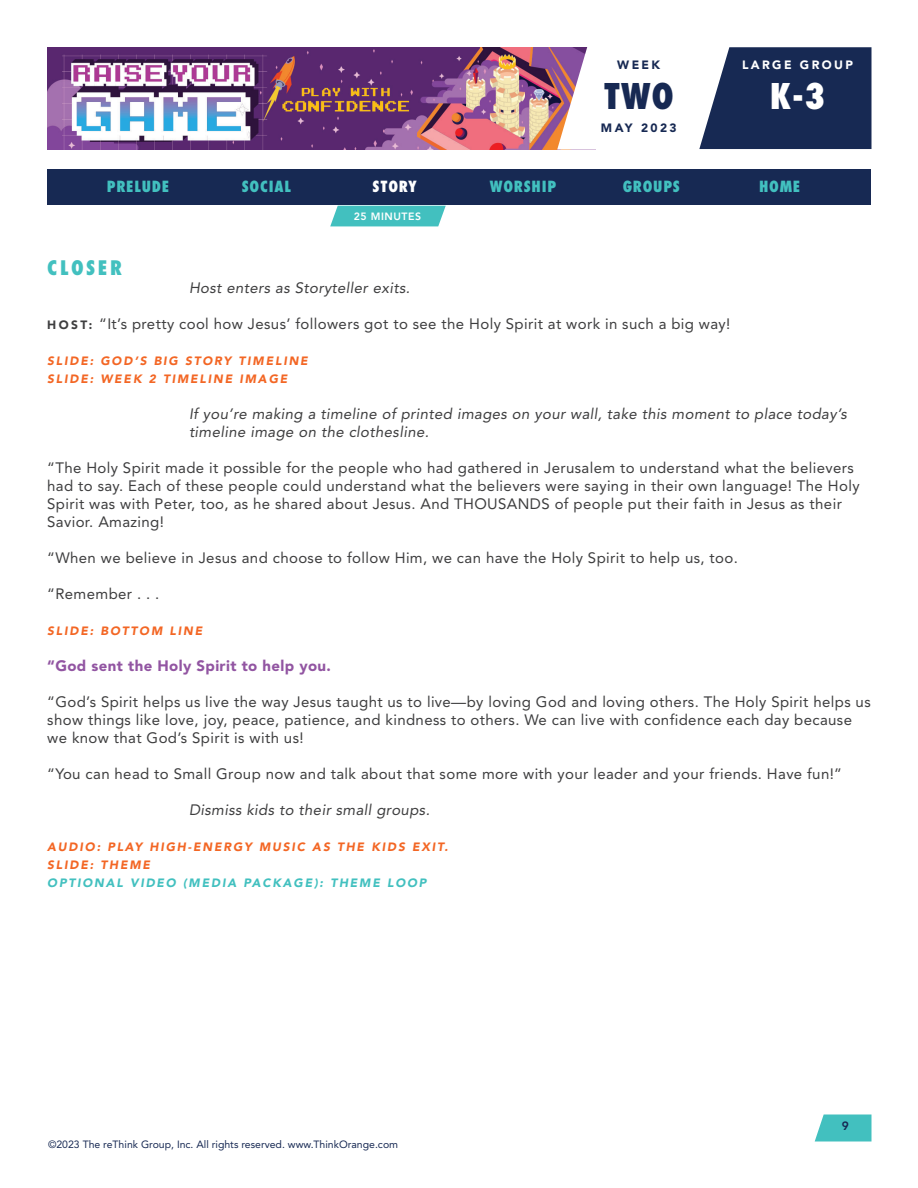
<style>
.page{position:relative;width:918px;height:1188px;background:#fff}
.page>*{position:absolute;margin:0;border:0;box-sizing:border-box;transform-origin:0 0}
.t1{font:800 condensed 34.5px "Futura Std";color:#172953}
.t2{font:800 condensed 34.5px "Futura Std";color:#fff}
.Paragraph_Style_1{font:800 condensed 19.5px "Futura Std";letter-spacing:.125em;color:#42c0bf}
.Paragraph_Style_1-2{font:15px/18px "Avenir LT Std";letter-spacing:.025em;color:#3e3e3f}
.BODY_INDENT{font:italic 15px/18px "Avenir LT Std";letter-spacing:.025em;color:#3e3e3f}
.Paragraph_Style_1-3{font:900 15px "Avenir LT Std";letter-spacing:.025em;color:#9255a2}
.t3{font:800 condensed 15px "Futura Std";letter-spacing:.05em;color:#42c0bf}
.t4{font:800 condensed 15px "Futura Std";letter-spacing:.05em;color:#fff}
.Paragraph_Style_1-4{font:italic 900 12px "Avenir LT Std";letter-spacing:.15em;color:#f36624}
.Paragraph_Style_1-5{font:italic 900 12px "Avenir LT Std";letter-spacing:.15em;color:#42c0bf}
.t5{font:900 12px "Avenir LT Std";letter-spacing:.2em;color:#172953}
.t6{font:900 12px "Avenir LT Std";letter-spacing:.2em;color:#fff}
.t7{font:800 12px "Avenir LT Std";color:#172953}
.t8{font:10.5px "Avenir LT Std";color:#172953}
.t9{font:800 10.5px "Avenir LT Std";letter-spacing:.05em;color:#fff}
.s1{font-weight:900;font-size:12px}
</style>
<div class="page">
<img style="left:47px;top:47px;width:510px;height:102px">
<svg style="left:815px;top:1114px;width:57px;height:28px;background:#57c7c6"></svg>
<svg style="left:557px;top:47px;width:315px;height:103px"></svg>
<div style="left:47px;top:170px;width:824px;height:36px;background:#172953"></div>
<svg style="left:330px;top:206px;width:116px;height:20px;background:#4fc4c3"></svg>
<p class="t5" style="left:617px;top:58px;width:44px">WEEK</p>
<p class="t6" style="left:742px;top:58px;width:113px">LARGE GROUP</p>
<h1 class="t1" style="left:604px;top:75px;width:72px">TWO</h1>
<h1 class="t2" style="left:770px;top:75px;width:57px">K-3</h1>
<p class="t5" style="left:601px;top:121px;width:77px">MAY 2023</p>
<p class="t3" style="left:107px;top:177px;width:64px">PRELUDE</p>
<p class="t3" style="left:242px;top:177px;width:51px">SOCIAL</p>
<p class="t4" style="left:373px;top:177px;width:46px">STORY</p>
<p class="t3" style="left:490px;top:177px;width:68px">WORSHIP</p>
<p class="t3" style="left:623px;top:177px;width:59px">GROUPS</p>
<p class="t3" style="left:759px;top:177px;width:43px">HOME</p>
<p class="t9" style="left:354px;top:210px;width:69px">25 MINUTES</p>
<p class="Paragraph_Style_1" style="left:47px;top:256px;width:76px">CLOSER</p>
<p class="BODY_INDENT" style="left:189px;top:279px;width:222px">Host enters as Storyteller exits.</p>
<p class="Paragraph_Style_1-2" style="left:47px;top:315px;width:685px"><span class="s1">H O S T:</span> “It’s pretty cool how Jesus’ followers got to see the Holy Spirit at work in such a big way!</p>
<p class="Paragraph_Style_1-4" style="left:47px;top:354px;width:262px">SLIDE: GOD’S BIG STORY TIMELINE</p>
<p class="Paragraph_Style_1-4" style="left:47px;top:372px;width:242px">SLIDE: WEEK 2 TIMELINE IMAGE</p>
<p class="BODY_INDENT" style="left:189px;top:405px;width:659px">If you’re making a timeline of printed images on your wall, take this moment to place today’s timeline image on the clothesline.</p>
<p class="Paragraph_Style_1-2" style="left:47px;top:459px;width:814px">“The Holy Spirit made it possible for the people who had gathered in Jerusalem to understand what the believers had to say. Each of these people could understand what the believers were saying in their own language! The Holy Spirit was with Peter, too, as he shared about Jesus. And THOUSANDS of people put their faith in Jesus as their Savior. Amazing!</p>
<p class="Paragraph_Style_1-2" style="left:47px;top:549px;width:692px">“When we believe in Jesus and choose to follow Him, we can have the Holy Spirit to help us, too.</p>
<p class="Paragraph_Style_1-2" style="left:47px;top:585px;width:114px">“Remember . . .</p>
<p class="Paragraph_Style_1-4" style="left:47px;top:624px;width:156px">SLIDE: BOTTOM LINE</p>
<p class="Paragraph_Style_1-3" style="left:47px;top:657px;width:285px">“God sent the Holy Spirit to help you.</p>
<p class="Paragraph_Style_1-2" style="left:47px;top:693px;width:825px">“God’s Spirit helps us live the way Jesus taught us to live—by loving God and loving others. The Holy Spirit helps us show things like love, joy, peace, patience, and kindness to others. We can live with confidence each day because we know that God’s Spirit is with us!</p>
<p class="Paragraph_Style_1-2" style="left:47px;top:765px;width:796px">“You can head to Small Group now and talk about that some more with your leader and your friends. Have fun!”</p>
<p class="BODY_INDENT" style="left:189px;top:801px;width:242px">Dismiss kids to their small groups.</p>
<p class="Paragraph_Style_1-4" style="left:47px;top:840px;width:402px">AUDIO: PLAY HIGH-ENERGY MUSIC AS THE KIDS EXIT.</p>
<p class="Paragraph_Style_1-4" style="left:47px;top:858px;width:104px">SLIDE: THEME</p>
<p class="Paragraph_Style_1-5" style="left:47px;top:876px;width:381px">OPTIONAL VIDEO (MEDIA PACKAGE): THEME LOOP</p>
<p class="t8" style="left:48px;top:1138px;width:352px">©2023 The reThink Group, Inc. All rights reserved. www.ThinkOrange.com</p>
<p class="t7" style="left:842px;top:1118px;width:9px">9</p>
</div>
